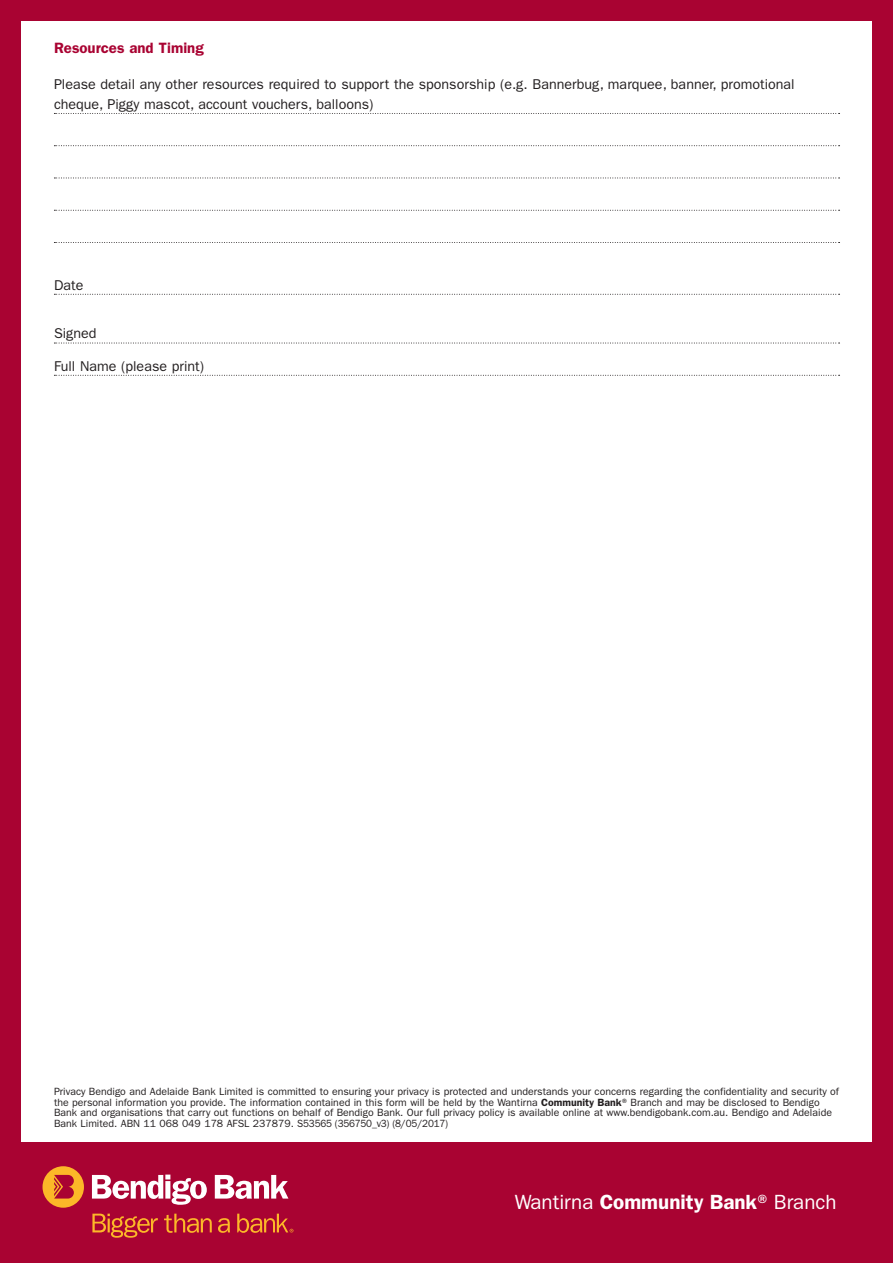
<style>
.page{position:relative;width:893px;height:1263px;background:#a90332}
.page>*{position:absolute;margin:0;border:0;box-sizing:border-box;transform-origin:0 0}
.t1{font:20.55px "ITC Franklin Gothic Std";color:#fff}
.t2{font:600 15px "ITC Franklin Gothic Std";color:#a90332}
.t3{font:14.25px/19.5px "ITC Franklin Gothic Std";color:#231f20}
.t4{font:10.5px/10.5px "ITC Franklin Gothic Std";color:#231f20}
.s1{font-weight:600}
</style>
<div class="page">
<div style="left:21px;top:21px;width:851px;height:1121px;background:#fff"></div>
<svg style="left:54px;top:113px;width:786px;height:1px"></svg>
<svg style="left:54px;top:145px;width:786px;height:1px"></svg>
<svg style="left:54px;top:178px;width:786px;height:1px"></svg>
<svg style="left:54px;top:210px;width:786px;height:1px"></svg>
<svg style="left:54px;top:242px;width:786px;height:1px"></svg>
<svg style="left:54px;top:294px;width:786px;height:1px"></svg>
<svg style="left:54px;top:343px;width:786px;height:1px"></svg>
<svg style="left:54px;top:375px;width:786px;height:1px"></svg>
<div style="left:43px;top:1166px;width:41px;height:42px;background:#fcb828;border-radius:50%"></div>
<svg style="left:54px;top:1175px;width:20px;height:23px"></svg>
<svg style="left:92px;top:1174px;width:115px;height:31px"></svg>
<svg style="left:215px;top:1175px;width:73px;height:24px"></svg>
<svg style="left:92px;top:1213px;width:66px;height:25px"></svg>
<svg style="left:164px;top:1213px;width:48px;height:20px"></svg>
<svg style="left:218px;top:1218px;width:12px;height:15px"></svg>
<svg style="left:237px;top:1213px;width:56px;height:20px"></svg>
<h2 class="t2" style="left:54px;top:39px;width:151px">Resources and Timing</h2>
<h3 class="t3" style="left:54px;top:75px;width:742px">Please detail any other resources required to support the sponsorship (e.g. Bannerbug, marquee, banner, promotional cheque, Piggy mascot, account vouchers, balloons)</h3>
<h3 class="t3" style="left:54px;top:275px;width:31px">Date</h3>
<h3 class="t3" style="left:54px;top:324px;width:44px">Signed</h3>
<h3 class="t3" style="left:54px;top:356px;width:152px">Full Name (please print)</h3>
<p class="t4" style="left:54px;top:1086px;width:786px">Privacy Bendigo and Adelaide Bank Limited is committed to ensuring your privacy is protected and understands your concerns regarding the confidentiality and security of the personal information you provide. The information contained in this form will be held by the Wantirna <span class="s1">Community Bank</span>® Branch and may be disclosed to Bendigo Bank and organisations that carry out functions on behalf of Bendigo Bank. Our full privacy policy is available online at www.bendigobank.com.au. Bendigo and Adelaide Bank Limited. ABN 11 068 049 178 AFSL 237879. S53565 (356750_v3) (8/05/2017)</p>
<h1 class="t1" style="left:515px;top:1190px;width:323px">Wantirna <span class="s1">Community Bank</span>® Branch</h1>
</div>
